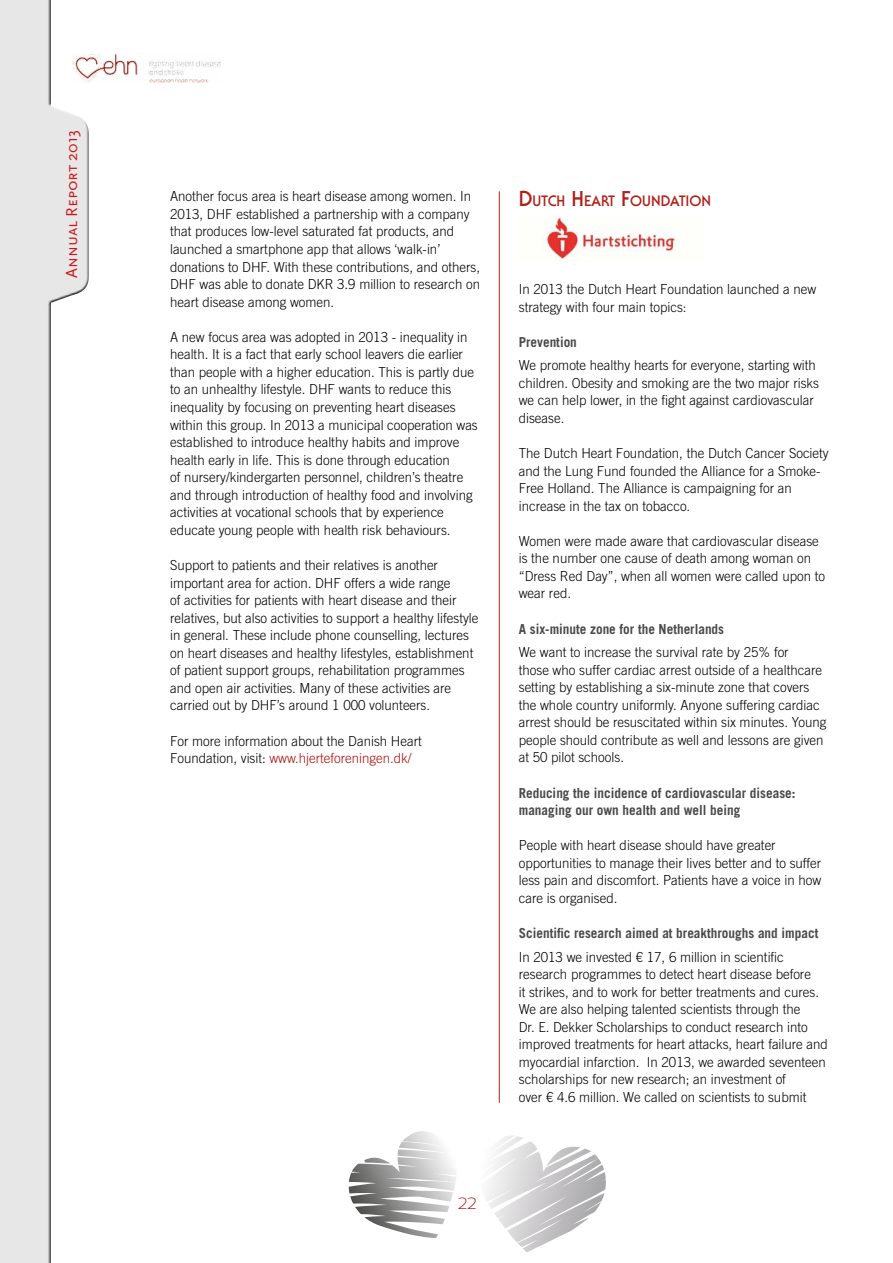
<style>
.page{position:relative;width:893px;height:1263px;background:#fff}
.page>*{position:absolute;margin:0;border:0;box-sizing:border-box;transform-origin:0 0}
.t1{font:16.35px "Scala Sans Caps";color:#cd171a}
.t2{font:300 16.35px "Sansation";color:#b12018}
.t3{font:700 14.7px "Serif Gothic Std";color:#b12018}
.t4{font:300 13.8px/17.5px "Trade Gothic LT Std";color:#000;scale:.96 1}
.t5{font:700 13.8px/17.5px "Trade Gothic LT Std";color:#4a4a49;scale:.96 1}
.s1{color:#ae0f0a}
.s2{font-size:21px}
</style>
<div class="page">
<svg style="left:486px;top:1135px;width:120px;height:117px"></svg>
<svg style="left:349px;top:1131px;width:107px;height:107px"></svg>
<div style="left:0;top:0;width:92px;height:1263px;background:#000;opacity:.75"></div>
<img style="left:72px;top:54px;width:148px;height:29px">
<hr style="left:499px;top:191px;width:1px;height:912px;background:#b12018">
<img style="left:543px;top:217px;width:133px;height:44px">
<p class="t1" style="left:63px;top:278px;width:150px;rotate:-90deg">Annual Report 2013</p>
<p class="t4" style="left:170px;top:187px;width:324px">Another focus area is heart disease among women. In 2013, DHF established a partnership with a company that produces low-level saturated fat products, and launched a smartphone app that allows ‘walk-in’ donations to DHF. With these contributions, and others, DHF was able to donate DKR 3.9 million to research on heart disease among women.</p>
<p class="t4" style="left:170px;top:328px;width:322px">A new focus area was adopted in 2013 - inequality in health. It is a fact that early school leavers die earlier than people with a higher education. This is partly due to an unhealthy lifestyle. DHF wants to reduce this inequality by focusing on preventing heart diseases within this group. In 2013 a municipal cooperation was established to introduce healthy habits and improve health early in life. This is done through education<br>of nursery/kindergarten personnel, children’s theatre and through introduction of healthy food and involving activities at vocational schools that by experience educate young people with health risk behaviours.</p>
<p class="t4" style="left:170px;top:556px;width:323px">Support to patients and their relatives is another important area for action. DHF offers a wide range<br>of activities for patients with heart disease and their relatives, but also activities to support a healthy lifestyle in general. These include phone counselling, lectures on heart diseases and healthy lifestyles, establishment of patient support groups, rehabilitation programmes and open air activities. Many of these activities are carried out by DHF’s around 1 000 volunteers.</p>
<p class="t4" style="left:170px;top:732px;width:264px">For more information about the Danish Heart<br>Foundation, visit: <span class="s1">www.hjerteforeningen.dk/</span></p>
<p class="t2" style="left:458px;top:1194px;width:20px">22</p>
<p class="t3" style="left:519px;top:193px;width:194px"><span class="s2">D</span>UTCH <span class="s2">H</span>EART <span class="s2">F</span>OUNDATION</p>
<p class="t4" style="left:519px;top:280px;width:311px">In 2013 the Dutch Heart Foundation launched a new strategy with four main topics:</p>
<p class="t5" style="left:519px;top:333px;width:62px">Prevention</p>
<p class="t4" style="left:519px;top:356px;width:314px">We promote healthy hearts for everyone, starting with children. Obesity and smoking are the two major risks we can help lower, in the fight against cardiovascular disease.</p>
<p class="t4" style="left:519px;top:444px;width:324px">The Dutch Heart Foundation, the Dutch Cancer Society and the Lung Fund founded the Alliance for a Smoke-Free Holland. The Alliance is campaigning for an increase in the tax on tobacco.</p>
<p class="t4" style="left:519px;top:532px;width:320px">Women were made aware that cardiovascular disease is the number one cause of death among woman on “Dress Red Day”, when all women were called upon to wear red.</p>
<p class="t5" style="left:519px;top:620px;width:215px">A six-minute zone for the Netherlands</p>
<p class="t4" style="left:519px;top:643px;width:322px">We want to increase the survival rate by 25% for<br>those who suffer cardiac arrest outside of a healthcare setting by establishing a six-minute zone that covers the whole country uniformly. Anyone suffering cardiac arrest should be resuscitated within six minutes. Young people should contribute as well and lessons are given at 50 pilot schools.</p>
<p class="t5" style="left:519px;top:784px;width:290px">Reducing the incidence of cardiovascular disease: managing our own health and well being</p>
<p class="t4" style="left:519px;top:836px;width:317px">People with heart disease should have greater opportunities to manage their lives better and to suffer less pain and discomfort. Patients have a voice in how care is organised.</p>
<p class="t5" style="left:519px;top:924px;width:314px">Scientific research aimed at breakthroughs and impact</p>
<p class="t4" style="left:519px;top:948px;width:324px">In 2013 we invested € 17, 6 million in scientific research programmes to detect heart disease before<br>it strikes, and to work for better treatments and cures.<br>We are also helping talented scientists through the<br>Dr. E. Dekker Scholarships to conduct research into improved treatments for heart attacks, heart failure and myocardial infarction. In 2013, we awarded seventeen scholarships for new research; an investment of<br>over € 4.6 million. We called on scientists to submit</p>
</div>
